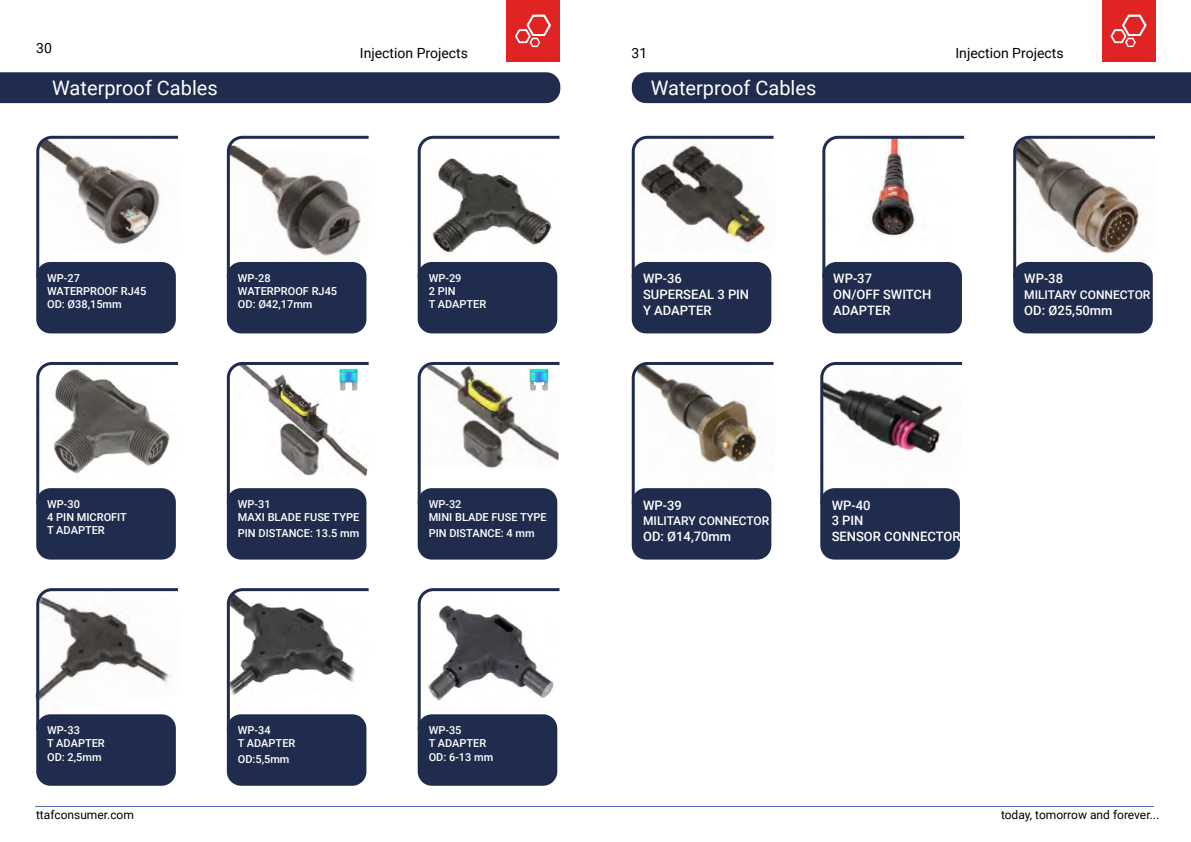
<style>
.page{position:relative;width:1191px;height:842px;background:#fff}
.page>*{position:absolute;margin:0;border:0;box-sizing:border-box;transform-origin:0 0}
.t1{font:20px "Roboto";color:#fff}
.t2{font:14px "Roboto";color:#000}
.t3{font:500 13px/15.6px "Roboto";color:#fff}
.t4{font:12px "Roboto";color:#000}
.t5{font:500 12px "Roboto";color:#fff}
.t6{font:500 11px/13.2px "Roboto";color:#fff}
</style>
<div class="page">
<div style="left:506px;top:0;width:53px;height:62px;background:#e02424"></div>
<div style="left:1102px;top:0;width:53px;height:62px;background:#e02424"></div>
<svg style="left:515px;top:15px;width:36px;height:32px"></svg>
<svg style="left:1110px;top:15px;width:36px;height:32px"></svg>
<div style="left:0;top:72px;width:560px;height:31px;background:#1f2c4e"></div>
<div style="left:36px;top:262px;width:140px;height:71px;background:#1f2c4e;border-radius:14px"></div>
<div style="left:36px;top:714px;width:140px;height:72px;background:#1f2c4e;border-radius:14px"></div>
<div style="left:36px;top:488px;width:140px;height:72px;background:#1f2c4e;border-radius:14px"></div>
<div style="left:418px;top:262px;width:139px;height:71px;background:#1f2c4e;border-radius:14px"></div>
<div style="left:418px;top:714px;width:139px;height:72px;background:#1f2c4e;border-radius:14px"></div>
<div style="left:418px;top:488px;width:139px;height:72px;background:#1f2c4e;border-radius:14px"></div>
<div style="left:227px;top:262px;width:139px;height:71px;background:#1f2c4e;border-radius:14px"></div>
<div style="left:227px;top:714px;width:139px;height:72px;background:#1f2c4e;border-radius:14px"></div>
<div style="left:227px;top:488px;width:139px;height:72px;background:#1f2c4e;border-radius:14px"></div>
<svg style="left:36px;top:135px;width:142px;height:146px"></svg>
<svg style="left:35px;top:588px;width:143px;height:145px"></svg>
<svg style="left:36px;top:362px;width:142px;height:145px"></svg>
<svg style="left:417px;top:135px;width:143px;height:146px"></svg>
<svg style="left:417px;top:588px;width:143px;height:145px"></svg>
<svg style="left:226px;top:135px;width:143px;height:146px"></svg>
<svg style="left:226px;top:588px;width:143px;height:145px"></svg>
<svg style="left:226px;top:362px;width:143px;height:145px"></svg>
<hr style="left:35px;top:806px;width:1119px;height:1px;background:#4b71b6">
<div style="left:632px;top:72px;width:559px;height:31px;background:#1f2c4e"></div>
<div style="left:632px;top:262px;width:139px;height:71px;background:#1f2c4e;border-radius:14px"></div>
<div style="left:632px;top:488px;width:139px;height:72px;background:#1f2c4e;border-radius:14px"></div>
<div style="left:820px;top:488px;width:140px;height:72px;background:#1f2c4e;border-radius:14px"></div>
<div style="left:1013px;top:262px;width:139px;height:71px;background:#1f2c4e;border-radius:14px"></div>
<div style="left:822px;top:262px;width:140px;height:71px;background:#1f2c4e;border-radius:14px"></div>
<svg style="left:631px;top:135px;width:143px;height:146px"></svg>
<svg style="left:631px;top:362px;width:143px;height:145px"></svg>
<svg style="left:820px;top:362px;width:143px;height:145px"></svg>
<svg style="left:1013px;top:135px;width:142px;height:146px"></svg>
<svg style="left:822px;top:135px;width:143px;height:146px"></svg>
<img style="left:326px;top:365px;width:43px;height:36px">
<svg style="left:417px;top:362px;width:143px;height:145px"></svg>
<p class="t2" style="left:36px;top:38px;width:17px">30</p>
<h1 class="t1" style="left:52px;top:74px;width:167px">Waterproof Cables</h1>
<p class="t2" style="left:360px;top:43px;width:110px">Injection Projects</p>
<p class="t2" style="left:631px;top:43px;width:17px">31</p>
<p class="t2" style="left:955px;top:43px;width:110px">Injection Projects</p>
<h1 class="t1" style="left:651px;top:74px;width:167px">Waterproof Cables</h1>
<p class="t6" style="left:47px;top:271px;width:101px">WP-27<br>WATERPROOF RJ45<br>OD: Ø38,15mm</p>
<p class="t6" style="left:238px;top:271px;width:101px">WP-28<br>WATERPROOF RJ45<br>OD: Ø42,17mm</p>
<p class="t6" style="left:429px;top:271px;width:59px">WP-29<br>2 PIN<br>T ADAPTER</p>
<p class="t3" style="left:643px;top:270px;width:108px">WP-36<br>SUPERSEAL 3 PIN<br>Y ADAPTER</p>
<p class="t3" style="left:1024px;top:270px;width:40px">WP-38</p>
<p class="t3" style="left:833px;top:270px;width:100px">WP-37<br>ON/OFF SWITCH<br>ADAPTER</p>
<p class="t5" style="left:1024px;top:286px;width:128px">MILITARY CONNECTOR</p>
<p class="t3" style="left:1024px;top:302px;width:90px">OD: Ø25,50mm</p>
<p class="t6" style="left:47px;top:497px;width:81px">WP-30<br>4 PIN MICROFIT<br>T ADAPTER</p>
<p class="t6" style="left:238px;top:497px;width:123px">WP-31<br>MAXI BLADE FUSE TYPE</p>
<p class="t6" style="left:238px;top:526px;width:123px">PIN DISTANCE: 13.5 mm</p>
<p class="t6" style="left:429px;top:497px;width:120px">WP-32<br>MINI BLADE FUSE TYPE</p>
<p class="t6" style="left:429px;top:526px;width:107px">PIN DISTANCE: 4 mm</p>
<p class="t3" style="left:643px;top:497px;width:40px">WP-39</p>
<p class="t5" style="left:643px;top:512px;width:128px">MILITARY CONNECTOR</p>
<p class="t3" style="left:643px;top:528px;width:90px">OD: Ø14,70mm</p>
<p class="t3" style="left:831px;top:497px;width:130px">WP-40<br>3 PIN<br>SENSOR CONNECTOR</p>
<p class="t6" style="left:47px;top:723px;width:59px">WP-33<br>T ADAPTER<br>OD: 2,5mm</p>
<p class="t6" style="left:238px;top:723px;width:59px">WP-34<br>T ADAPTER</p>
<p class="t6" style="left:238px;top:752px;width:53px">OD:5,5mm</p>
<p class="t6" style="left:429px;top:723px;width:66px">WP-35<br>T ADAPTER<br>OD: 6-13 mm</p>
<p class="t4" style="left:36px;top:807px;width:99px">ttafconsumer.com</p>
<p class="t4" style="left:1001px;top:807px;width:160px">today, tomorrow and forever...</p>
</div>
